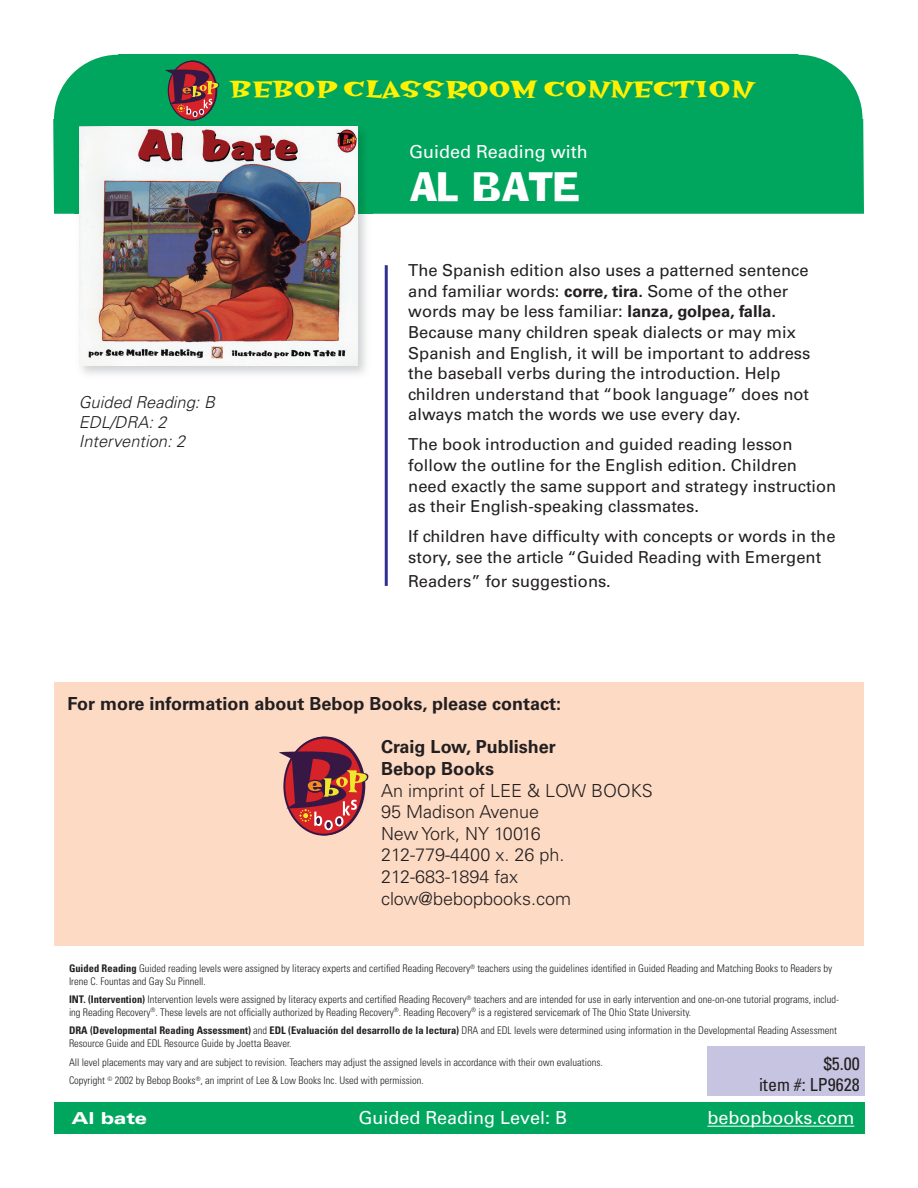
<style>
.page{position:relative;width:918px;height:1188px;background:#fff}
.page>*{position:absolute;margin:0;border:0;box-sizing:border-box;transform-origin:0 0}
.t1{font:36px "Addled";color:#fff}
.t2{font:26.4px "Hotsy Totsy Bold Mv B";color:#fff101}
.t3{font:300 18px/21.6px "Univers";color:#231f20}
.t4{font:700 18px/21.6px "Univers";color:#231f20}
.t5{font:18px "Univers";color:#fff}
.t6{font:condensed 18px/21.6px "Univers";color:#231f20;text-align:right}
.t7{font:16.5px/20.5px "Univers";color:#231f20}
.t8{font:italic 300 16.5px/19.8px "Univers";color:#231f20}
.t9{font:900 expanded 16.5px "Univers";color:#fff}
.t10{font:300 condensed 10.5px/12.6px "Univers";color:#231f20}
.s1{font-weight:700}
</style>
<div class="page">
<div style="left:54px;top:682px;width:810px;height:264px;background:#fddac4"></div>
<div style="left:55px;top:1102px;width:810px;height:31px;background:#00a65e"></div>
<hr style="left:707px;top:1126px;width:147px;height:1px;background:#fff">
<div style="left:53px;top:54px;width:811px;height:160px;background:#00a65e"></div>
<hr style="left:385px;top:265px;width:3px;height:321px;background:#2e3092">
<img style="left:75px;top:122px;width:298px;height:252px">
<img style="left:80px;top:127px;width:278px;height:238px">
<svg style="left:284px;top:738px;width:79px;height:97px"></svg>
<svg style="left:279px;top:751px;width:89px;height:79px"></svg>
<svg style="left:168px;top:61px;width:48px;height:59px"></svg>
<svg style="left:165px;top:70px;width:54px;height:47px;background:#784c43"></svg>
<div style="left:707px;top:1047px;width:157px;height:49px;background:#c6c4e1"></div>
<h2 class="t2" style="left:230px;top:75px;width:525px">BEBOP CLASSROOM CONNECTION</h2>
<h3 class="t8" style="left:79px;top:392px;width:138px">Guided Reading: B<br>EDL/DRA: 2<br>Intervention: 2</h3>
<h3 class="t5" style="left:409px;top:141px;width:180px">Guided Reading with</h3>
<h1 class="t1" style="left:409px;top:172px;width:172px">AL BATE</h1>
<p class="t7" style="left:408px;top:260px;width:404px">The Spanish edition also uses a patterned sentence and familiar words: <span class="s1">corre, tira.</span> Some of the other words may be less familiar: <span class="s1">lanza, golpea, falla.<br></span>Because many children speak dialects or may mix Spanish and English, it will be important to address the baseball verbs during the introduction. Help children understand that “book language” does not always match the words we use every day.</p>
<h3 class="t7" style="left:408px;top:434px;width:429px">The book introduction and guided reading lesson follow the outline for the English edition. Children need exactly the same support and strategy instruction as their English-speaking classmates.</h3>
<h3 class="t7" style="left:408px;top:526px;width:429px">If children have difficulty with concepts or words in the story, see the article “Guided Reading with Emergent</h3>
<h3 class="t7" style="left:408px;top:571px;width:204px">Readers” for suggestions.</h3>
<h3 class="t4" style="left:68px;top:693px;width:495px">For more information about Bebop Books, please contact:</h3>
<h3 class="t4" style="left:381px;top:736px;width:176px">Craig Low, Publisher<br>Bebop Books</h3>
<h3 class="t3" style="left:381px;top:780px;width:273px">An imprint of LEE &amp; LOW BOOKS<br>95 Madison Avenue<br>New York, NY 10016<br>212-779-4400 x. 26 ph.<br>212-683-1894 fax clow@bebopbooks.com</h3>
<p class="t10" style="left:69px;top:962px;width:765px"><span class="s1">Guided Reading</span> Guided reading levels were assigned by literacy experts and certified Reading Recovery<sup>®</sup> teachers using the guidelines identified in Guided Reading and Matching Books to Readers by<br>Irene C. Fountas and Gay Su Pinnell.</p>
<p class="t10" style="left:69px;top:993px;width:772px"><span class="s1">INT. (Intervention)</span> Intervention levels were assigned by literacy experts and certified Reading Recovery<sup>®</sup> teachers and are intended for use in early intervention and one-on-one tutorial programs, includ&shy;ing Reading Recovery<sup>®</sup>. These levels are not officially authorized by Reading Recovery<sup>®</sup>. Reading Recovery<sup>®</sup> is a registered servicemark of The Ohio State University.</p>
<p class="t10" style="left:69px;top:1024px;width:770px"><span class="s1">DRA (Developmental Reading Assessment)</span> and <span class="s1">EDL (Evaluación del desarrollo de la lectura)</span> DRA and EDL levels were determined using information in the Developmental Reading Assessment<br>Resource Guide and EDL Resource Guide by Joetta Beaver.</p>
<p class="t10" style="left:69px;top:1053px;width:535px;line-height:18.6px">All level placements may vary and are subject to revision. Teachers may adjust the assigned levels in accordance with their own evaluations.<br>Copyright <sup>©</sup> 2002 by Bebop Books<sup>®</sup>, an imprint of Lee &amp; Low Books Inc. Used with permission.</p>
<h3 class="t6" style="left:759px;top:1052px;width:102px">$5.00<br>item #: LP9628</h3>
<h3 class="t9" style="left:71px;top:1109px;width:77px">Al bate</h3>
<h3 class="t5" style="left:359px;top:1107px;width:210px">Guided Reading Level: B</h3>
<h3 class="t5" style="left:707px;top:1107px;width:148px">bebopbooks.com</h3>
</div>
